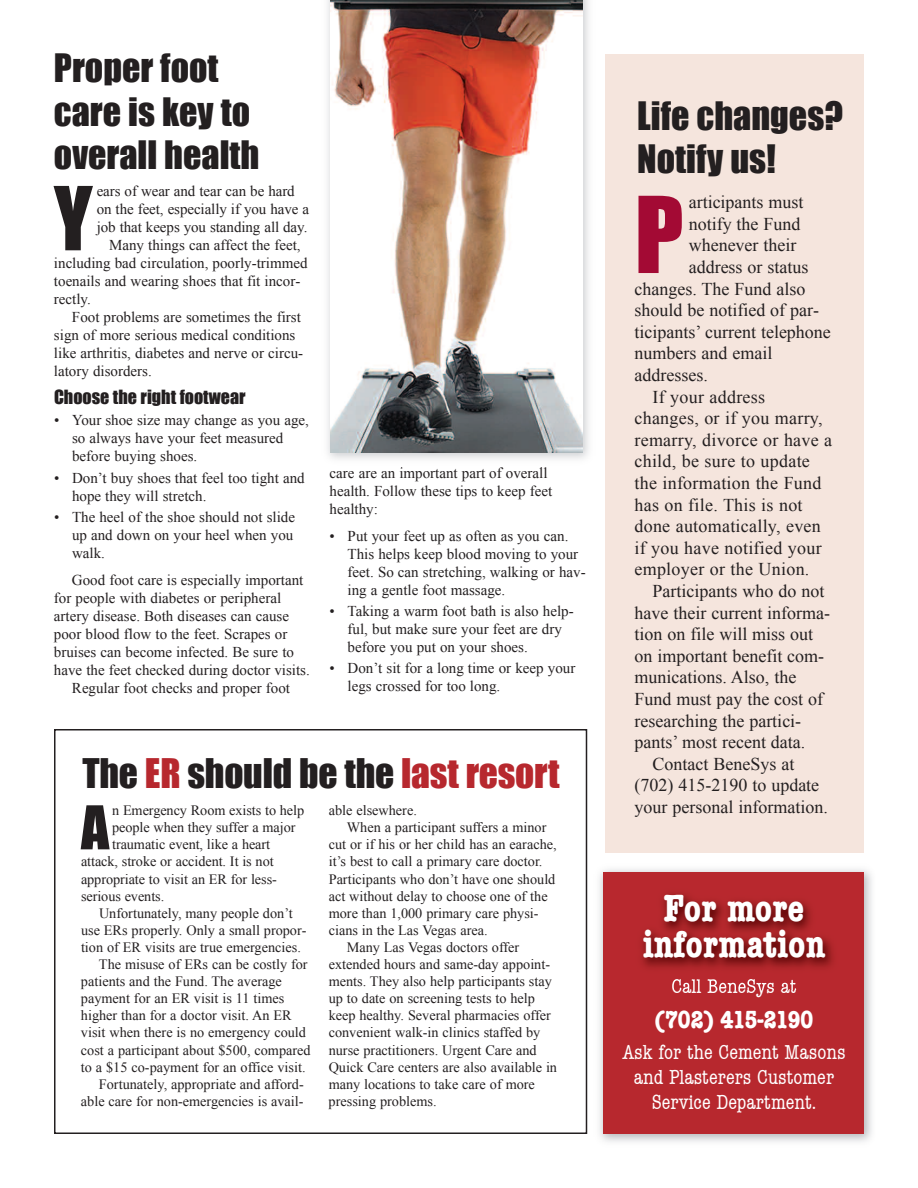
<style>
.page{position:relative;width:918px;height:1188px;background:#fff}
.page>*{position:absolute;margin:0;border:0;box-sizing:border-box;transform-origin:0 0}
.t1{font:97.8px "Impact";color:#a30a34}
.t2{font:81.45px "Impact";color:#231f20}
.t3{font:55.65px "Impact";color:#231f20}
.t4{font:700 condensed 39px/36px "American Typewriter";color:#fff;text-align:center}
.t5{font:37.5px "Impact";letter-spacing:-.005em;color:#231f20}
.t6{font:36px/43.2px "Impact";color:#231f20}
.t7{font:700 condensed 25.5px "American Typewriter";letter-spacing:-.025em;color:#fff}
.t8{font:condensed 21px/25.2px "American Typewriter";color:#fff;text-align:center}
.t9{font:18px "Times New Roman";color:#231f20}
.t10{font:18px "Impact";color:#231f20}
.t11{font:15px/18px "Times New Roman";color:#231f20}
.t12{font:14.25px "Times New Roman";color:#231f20}
.s1{color:#b7282e}
</style>
<div class="page">
<div style="left:605px;top:54px;width:259px;height:799px;background:#f5e5dd"></div>
<div style="left:54px;top:729px;width:533px;height:405px;border:2px solid #231f20"></div>
<img style="left:599px;top:869px;width:273px;height:273px">
<div style="left:604px;top:873px;width:260px;height:261px;background:#b7282e"></div>
<img style="left:642px;top:880px;width:227px;height:110px">
<img style="left:672px;top:979px;width:45px;height:11px">
<img style="left:327px;top:0;width:262px;height:468px">
<img style="left:331px;top:0;width:251px;height:452px">
<h3 class="t6" style="left:54px;top:46px;width:207px">Proper foot care is key to overall health</h3>
<h2 class="t2" style="left:54px;top:168px;width:40px">Y</h2>
<p class="t11" style="left:97px;top:182px;width:200px">ears of wear and tear can be hard</p>
<p class="t11" style="left:97px;top:200px;width:214px">on the feet, especially if you have a</p>
<p class="t11" style="left:97px;top:218px;width:212px">job that keeps you standing all day.</p>
<p class="t11" style="left:109px;top:236px;width:193px">Many things can affect the feet,</p>
<p class="t11" style="left:54px;top:254px;width:255px">including bad circulation, poorly-trimmed</p>
<p class="t11" style="left:54px;top:272px;width:248px">toenails and wearing shoes that fit incor-</p>
<p class="t11" style="left:54px;top:290px;width:38px">rectly.</p>
<p class="t11" style="left:72px;top:308px;width:230px">Foot problems are sometimes the first</p>
<p class="t11" style="left:54px;top:326px;width:243px">sign of more serious medical conditions</p>
<p class="t11" style="left:54px;top:344px;width:251px">like arthritis, diabetes and nerve or circu-</p>
<p class="t11" style="left:54px;top:362px;width:99px">latory disorders.</p>
<p class="t10" style="left:54px;top:386px;width:193px">Choose the right footwear</p>
<p class="t11" style="left:72px;top:411px;width:238px;text-indent:-18px">• Your shoe size may change as you age, so always have your feet measured before buying shoes.</p>
<p class="t11" style="left:72px;top:468px;width:234px;text-indent:-18px">• Don’t buy shoes that feel too tight and hope they will stretch.</p>
<p class="t11" style="left:72px;top:508px;width:224px;text-align:justify;text-indent:-18px">• The heel of the shoe should not slide up and down on your heel when you walk.</p>
<p class="t11" style="left:72px;top:571px;width:233px">Good foot care is especially important</p>
<p class="t11" style="left:54px;top:589px;width:229px">for people with diabetes or peripheral</p>
<p class="t11" style="left:54px;top:607px;width:237px">artery disease. Both diseases can cause</p>
<p class="t11" style="left:54px;top:625px;width:235px">poor blood flow to the feet. Scrapes or</p>
<p class="t11" style="left:54px;top:643px;width:242px">bruises can become infected. Be sure to</p>
<p class="t11" style="left:54px;top:661px;width:257px">have the feet checked during doctor visits.</p>
<p class="t11" style="left:72px;top:679px;width:220px">Regular foot checks and proper foot</p>
<p class="t11" style="left:330px;top:464px;width:224px">care are an important part of overall health. Follow these tips to keep feet healthy:</p>
<p class="t11" style="left:348px;top:527px;width:240px;text-indent:-18px">• Put your feet up as often as you can.<br>This helps keep blood moving to your feet. So can stretching, walking or hav&shy;ing a gentle foot massage.</p>
<p class="t11" style="left:348px;top:602px;width:228px;text-indent:-18px">• Taking a warm foot bath is also help&shy;ful, but make sure your feet are dry before you put on your shoes.</p>
<p class="t11" style="left:348px;top:659px;width:229px;text-indent:-18px">• Don’t sit for a long time or keep your legs crossed for too long.</p>
<h3 class="t5" style="left:82px;top:750px;width:479px">The <span class="s1">ER</span> should be the <span class="s1">last resort</span></h3>
<h3 class="t3" style="left:81px;top:793px;width:30px">A</h3>
<p class="t12" style="left:112px;top:802px;width:194px">n Emergency Room exists to help</p>
<p class="t12" style="left:112px;top:820px;width:185px">people when they suffer a major</p>
<p class="t12" style="left:112px;top:837px;width:160px">traumatic event, like a heart</p>
<p class="t12" style="left:81px;top:854px;width:194px">attack, stroke or accident. It is not</p>
<p class="t12" style="left:81px;top:871px;width:197px">appropriate to visit an ER for less-</p>
<p class="t12" style="left:81px;top:888px;width:85px">serious events.</p>
<p class="t12" style="left:99px;top:905px;width:195px">Unfortunately, many people don’t</p>
<p class="t12" style="left:81px;top:922px;width:227px">use ERs properly. Only a small propor-</p>
<p class="t12" style="left:81px;top:939px;width:221px">tion of ER visits are true emergencies.</p>
<p class="t12" style="left:99px;top:956px;width:210px">The misuse of ERs can be costly for</p>
<p class="t12" style="left:81px;top:973px;width:202px">patients and the Fund. The average</p>
<p class="t12" style="left:81px;top:991px;width:205px">payment for an ER visit is 11 times</p>
<p class="t12" style="left:81px;top:1008px;width:212px">higher than for a doctor visit. An ER</p>
<p class="t12" style="left:81px;top:1025px;width:227px">visit when there is no emergency could</p>
<p class="t12" style="left:81px;top:1042px;width:231px">cost a participant about $500, compared</p>
<p class="t12" style="left:81px;top:1059px;width:226px">to a $15 co-payment for an office visit.</p>
<p class="t12" style="left:99px;top:1076px;width:206px">Fortunately, appropriate and afford-</p>
<p class="t12" style="left:81px;top:1093px;width:224px">able care for non-emergencies is avail-</p>
<p class="t12" style="left:329px;top:802px;width:90px">able elsewhere.</p>
<p class="t12" style="left:347px;top:820px;width:201px">When a participant suffers a minor</p>
<p class="t12" style="left:329px;top:837px;width:229px">cut or if his or her child has an earache,</p>
<p class="t12" style="left:329px;top:854px;width:215px">it’s best to call a primary care doctor.</p>
<p class="t12" style="left:329px;top:871px;width:228px">Participants who don’t have one should</p>
<p class="t12" style="left:329px;top:888px;width:220px">act without delay to choose one of the</p>
<p class="t12" style="left:329px;top:905px;width:211px">more than 1,000 primary care physi-</p>
<p class="t12" style="left:329px;top:922px;width:160px">cians in the Las Vegas area.</p>
<p class="t12" style="left:347px;top:939px;width:174px">Many Las Vegas doctors offer</p>
<p class="t12" style="left:329px;top:956px;width:223px">extended hours and same-day appoint-</p>
<p class="t12" style="left:329px;top:973px;width:225px">ments. They also help participants stay</p>
<p class="t12" style="left:329px;top:991px;width:208px">up to date on screening tests to help</p>
<p class="t12" style="left:329px;top:1008px;width:224px">keep healthy. Several pharmacies offer</p>
<p class="t12" style="left:329px;top:1025px;width:213px">convenient walk-in clinics staffed by</p>
<p class="t12" style="left:329px;top:1042px;width:210px">nurse practitioners. Urgent Care and</p>
<p class="t12" style="left:329px;top:1059px;width:230px">Quick Care centers are also available in</p>
<p class="t12" style="left:329px;top:1076px;width:208px">many locations to take care of more</p>
<p class="t12" style="left:329px;top:1094px;width:110px">pressing problems.</p>
<h3 class="t6" style="left:637px;top:94px;width:207px">Life changes?<br>Notify us!</h3>
<h1 class="t1" style="left:634px;top:174px;width:51px">P</h1>
<p class="t9" style="left:689px;top:192px;width:116px">articipants must</p>
<p class="t9" style="left:689px;top:214px;width:113px">notify the Fund</p>
<p class="t9" style="left:689px;top:235px;width:109px">whenever their</p>
<p class="t9" style="left:689px;top:257px;width:121px">address or status</p>
<p class="t9" style="left:635px;top:279px;width:172px">changes. The Fund also</p>
<p class="t9" style="left:635px;top:300px;width:186px">should be notified of par-</p>
<p class="t9" style="left:635px;top:322px;width:198px">ticipants’ current telephone</p>
<p class="t9" style="left:635px;top:343px;width:139px">numbers and email</p>
<p class="t9" style="left:635px;top:365px;width:75px">addresses.</p>
<p class="t9" style="left:653px;top:387px;width:114px">If your address</p>
<p class="t9" style="left:635px;top:408px;width:190px">changes, or if you marry,</p>
<p class="t9" style="left:635px;top:430px;width:199px">remarry, divorce or have a</p>
<p class="t9" style="left:635px;top:451px;width:177px">child, be sure to update</p>
<p class="t9" style="left:635px;top:473px;width:189px">the information the Fund</p>
<p class="t9" style="left:635px;top:495px;width:170px">has on file. This is not</p>
<p class="t9" style="left:635px;top:516px;width:188px">done automatically, even</p>
<p class="t9" style="left:635px;top:538px;width:189px">if you have notified your</p>
<p class="t9" style="left:635px;top:559px;width:176px">employer or the Union.</p>
<p class="t9" style="left:653px;top:581px;width:173px">Participants who do not</p>
<p class="t9" style="left:635px;top:603px;width:197px">have their current informa-</p>
<p class="t9" style="left:635px;top:624px;width:180px">tion on file will miss out</p>
<p class="t9" style="left:635px;top:646px;width:191px">on important benefit com-</p>
<p class="t9" style="left:635px;top:667px;width:163px">munications. Also, the</p>
<p class="t9" style="left:635px;top:689px;width:190px">Fund must pay the cost of</p>
<p class="t9" style="left:635px;top:711px;width:168px">researching the partici-</p>
<p class="t9" style="left:635px;top:732px;width:172px">pants’ most recent data.</p>
<p class="t9" style="left:653px;top:754px;width:143px">Contact BeneSys at</p>
<p class="t9" style="left:635px;top:775px;width:186px">(702) 415-2190 to update</p>
<p class="t9" style="left:635px;top:797px;width:195px">your personal information.</p>
<h3 class="t4" style="left:643px;top:890px;width:184px">For more information</h3>
<h3 class="t8" style="left:671px;top:974px;width:127px">Call BeneSys at</h3>
<h3 class="t7" style="left:655px;top:1004px;width:160px">(702) 415-2190</h3>
<h3 class="t8" style="left:622px;top:1040px;width:225px">Ask for the Cement Masons and Plasterers Customer<br>Service Department.</h3>
</div>
